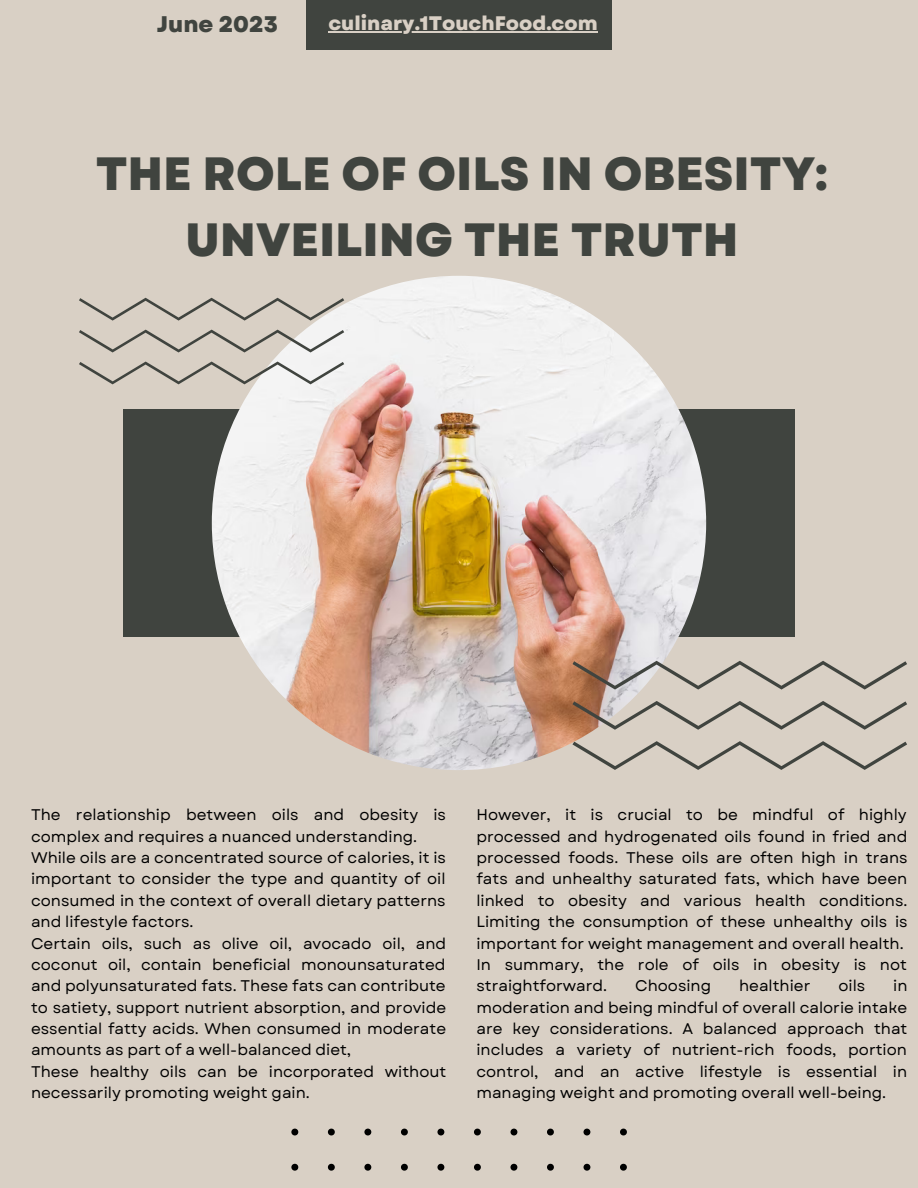
<style>
.page{position:relative;width:918px;height:1188px;background:#d9d0c5}
.page>*{position:absolute;margin:0;border:0;box-sizing:border-box;transform-origin:0 0}
.t1{font:800 46.65px/65.2px "Garet";color:#40443f;text-align:center}
.t2{font:800 22.5px "Garet";color:#40443f}
.t3{font:800 19.5px "Garet";color:#d9d0c5}
.t4{font:15.45px/21.3px "Garet";color:#000;text-align:justify}
</style>
<div class="page">
<div style="left:123px;top:409px;width:672px;height:228px;background:#40443f"></div>
<div style="left:306px;top:0;width:305px;height:50px;background:#40443f"></div>
<img style="left:212px;top:276px;width:494px;height:494px;border-radius:50%">
<svg style="left:291px;top:1129px;width:336px;height:42px"></svg>
<svg style="left:79px;top:298px;width:265px;height:86px"></svg>
<svg style="left:572px;top:661px;width:335px;height:109px"></svg>
<hr style="left:328px;top:32px;width:270px;height:1px;background:#d9d0c5">
<p class="t2" style="left:157px;top:8px;width:123px">June 2023</p>
<p class="t3" style="left:328px;top:10px;width:271px">culinary.1TouchFood.com</p>
<p class="t1" style="left:96px;top:142px;width:734px">THE ROLE OF OILS IN OBESITY:<br>UNVEILING THE TRUTH</p>
<p class="t4" style="left:31px;top:804px;width:416px">The relationship between oils and obesity is complex and requires a nuanced understanding.</p>
<p class="t4" style="left:31px;top:847px;width:417px">While oils are a concentrated source of calories, it is important to consider the type and quantity of oil consumed in the context of overall dietary patterns and lifestyle factors.</p>
<p class="t4" style="left:31px;top:933px;width:417px">Certain oils, such as olive oil, avocado oil, and coconut oil, contain beneficial monounsaturated and polyunsaturated fats. These fats can contribute to satiety, support nutrient absorption, and provide essential fatty acids. When consumed in moderate amounts as part of a well-balanced diet,</p>
<p class="t4" style="left:31px;top:1061px;width:417px">These healthy oils can be incorporated without necessarily promoting weight gain.</p>
<p class="t4" style="left:476px;top:804px;width:433px">However, it is crucial to be mindful of highly processed and hydrogenated oils found in fried and processed foods. These oils are often high in trans fats and unhealthy saturated fats, which have been linked to obesity and various health conditions.<br>Limiting the consumption of these unhealthy oils is important for weight management and overall health.</p>
<p class="t4" style="left:476px;top:954px;width:432px">In summary, the role of oils in obesity is not straightforward.</p>
<p class="t4" style="left:635px;top:975px;width:77px">Choosing</p>
<p class="t4" style="left:739px;top:975px;width:73px">healthier</p>
<p class="t4" style="left:838px;top:975px;width:28px">oils</p>
<p class="t4" style="left:476px;top:975px;width:433px;text-indent:417px">in moderation and being mindful of overall calorie intake are key considerations. A balanced approach that includes a variety of nutrient-rich foods, portion control, and an active lifestyle is essential in managing weight and promoting overall well-being.</p>
</div>
